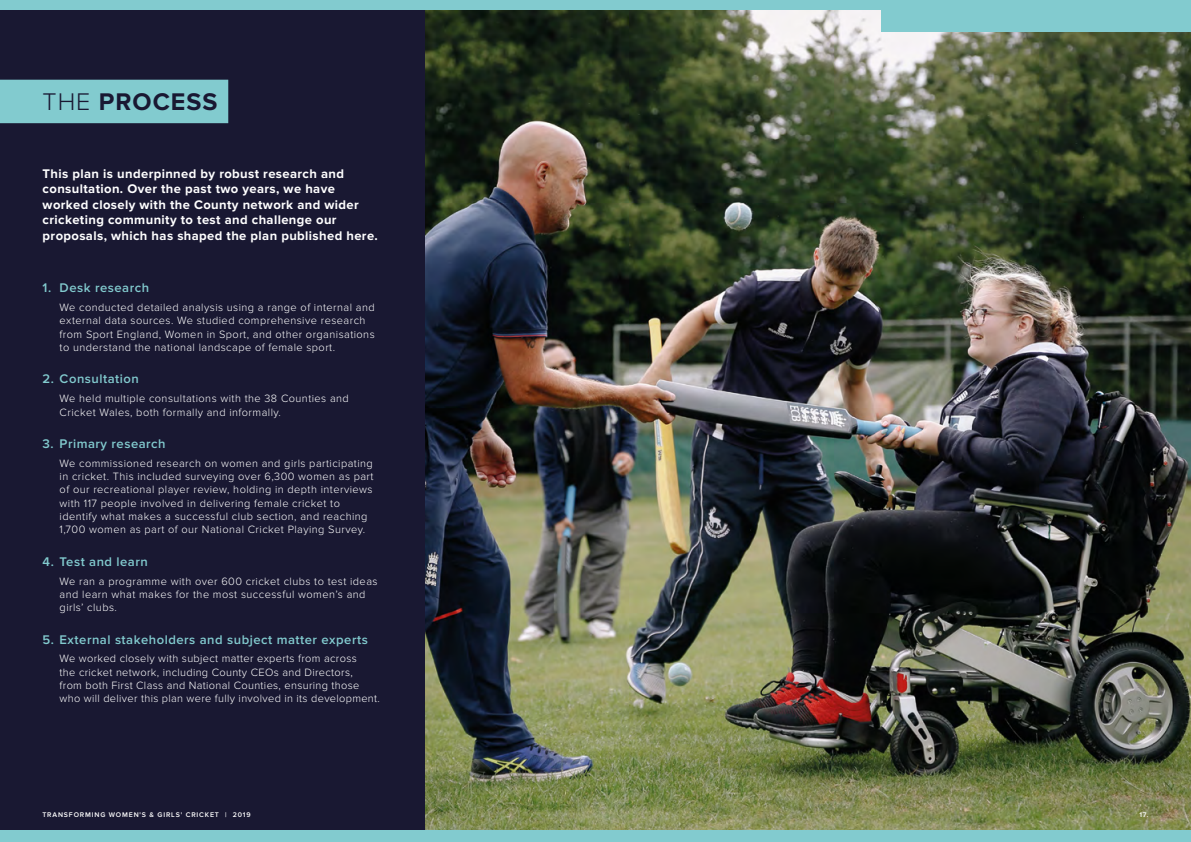
<style>
.page{position:relative;width:1191px;height:842px;background:#fff}
.page>*{position:absolute;margin:0;border:0;box-sizing:border-box;transform-origin:0 0}
.t1{font:700 25px "Proxima Nova";letter-spacing:.04em;color:#191832}
.t2{font:700 13px/15.6px "Proxima Nova";letter-spacing:.03em;color:#fff}
.t3{font:600 13px "Proxima Nova";letter-spacing:.04em;color:#82cbcf}
.t4{font:300 11px/13.2px "Proxima Nova";letter-spacing:.04em;color:#fff}
.t5{font:600 7px "Proxima Nova";letter-spacing:.12em;color:#fff}
.s1{font-weight:300}
</style>
<div class="page">
<div style="left:0;top:0;width:539px;height:842px;background:#191832"></div>
<img style="left:425px;top:9px;width:766px;height:821px">
<div style="left:0;top:80px;width:228px;height:43px;background:#82cbcf"></div>
<div style="left:0;top:830px;width:1191px;height:12px;background:#82cbcf"></div>
<div style="left:0;top:0;width:1191px;height:9px;background:#82cbcf"></div>
<div style="left:881px;top:0;width:310px;height:31px;background:#82cbcf"></div>
<h1 class="t1" style="left:43px;top:87px;width:176px"><span class="s1">THE</span> PROCESS</h1>
<p class="t2" style="left:43px;top:166px;width:337px">This plan is underpinned by robust research and consultation. Over the past two years, we have worked closely with the County network and wider cricketing community to test and challenge our proposals, which has shaped the plan published here.</p>
<p class="t3" style="left:43px;top:281px;width:108px">1. Desk research</p>
<p class="t4" style="left:60px;top:301px;width:316px">We conducted detailed analysis using a range of internal and external data sources. We studied comprehensive research from Sport England, Women in Sport, and other organisations to understand the national landscape of female sport.</p>
<p class="t3" style="left:43px;top:372px;width:98px">2. Consultation</p>
<p class="t4" style="left:60px;top:392px;width:291px">We held multiple consultations with the 38 Counties and<br>Cricket Wales, both formally and informally.</p>
<p class="t3" style="left:43px;top:436px;width:124px">3. Primary research</p>
<p class="t4" style="left:60px;top:457px;width:315px">We commissioned research on women and girls participating in cricket. This included surveying over 6,300 women as part of our recreational player review, holding in depth interviews with 117 people involved in delivering female cricket to identify what makes a successful club section, and reaching 1,700 women as part of our National Cricket Playing Survey.</p>
<p class="t3" style="left:43px;top:554px;width:107px">4. Test and learn</p>
<p class="t4" style="left:60px;top:574px;width:319px">We ran a programme with over 600 cricket clubs to test ideas and learn what makes for the most successful women’s and girls’ clubs.</p>
<p class="t3" style="left:43px;top:632px;width:327px">5. External stakeholders and subject matter experts</p>
<p class="t4" style="left:60px;top:652px;width:322px">We worked closely with subject matter experts from across<br>the cricket network, including County CEOs and Directors,<br>from both First Class and National Counties, ensuring those who will deliver this plan were fully involved in its development.</p>
<p class="t5" style="left:42px;top:811px;width:210px">TRANSFORMING WOMEN'S &amp; GIRLS' CRICKET | 2019</p>
<p class="t5" style="left:1139px;top:811px;width:11px">17.</p>
</div>
